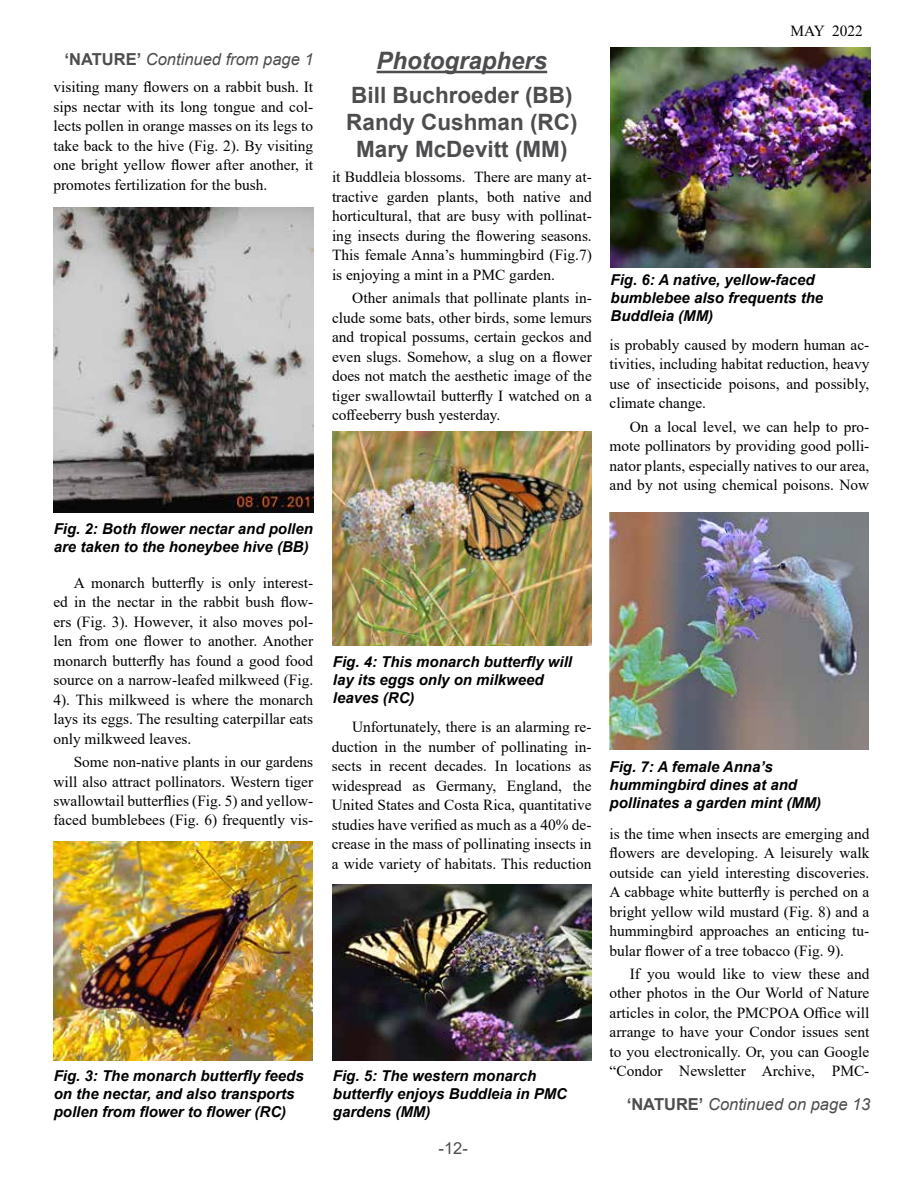
<style>
.page{position:relative;width:918px;height:1188px;background:#fff}
.page>*{position:absolute;margin:0;border:0;box-sizing:border-box;transform-origin:0 0}
.t1{font:italic 700 24px "Arial";color:#4d4d4f}
.t2{font:700 22.5px/27px "Arial";color:#4d4d4f;text-align:center}
.t3{font:italic 16.5px "Arial";color:#4d4d4f}
.t4{font:16.5px "Arial";color:#4d4d4f}
.t5{font:15.3px/19.5px "Times New Roman";color:#000;text-align:justify}
.t6{font:italic 700 15px/18px "Arial";color:#000}
.s1{font-weight:700;font-style:normal}
</style>
<div class="page">
<hr style="left:377px;top:71px;width:170px;height:2px;background:#4d4d4f">
<img style="left:53px;top:207px;width:260px;height:306px">
<img style="left:53px;top:841px;width:260px;height:220px">
<img style="left:332px;top:432px;width:260px;height:213px">
<img style="left:333px;top:884px;width:259px;height:177px">
<img style="left:611px;top:48px;width:259px;height:220px">
<img style="left:610px;top:513px;width:258px;height:236px">
<p class="t3" style="left:65px;top:49px;width:251px"><span class="s1">‘NATURE’</span> Continued from page 1</p>
<p class="t5" style="left:53px;top:77px;width:261px">visiting many flowers on a rabbit bush. It sips nectar with its long tongue and col&shy;lects pollen in orange masses on its legs to take back to the hive (Fig. 2). By visiting one bright yellow flower after another, it promotes fertilization for the bush.</p>
<p class="t6" style="left:54px;top:520px;width:261px">Fig. 2: Both flower nectar and pollen are taken to the honeybee hive (BB)</p>
<p class="t5" style="left:53px;top:572px;width:261px;text-indent:20px">A monarch butterfly is only interest&shy;ed in the nectar in the rabbit bush flow&shy;ers (Fig. 3). However, it also moves pol&shy;len from one flower to another. Another monarch butterfly has found a good food source on a narrow-leafed milkweed (Fig.<br>4). This milkweed is where the monarch lays its eggs. The resulting caterpillar eats only milkweed leaves.</p>
<p class="t5" style="left:53px;top:752px;width:261px;text-indent:20px">Some non-native plants in our gardens will also attract pollinators. Western tiger swallowtail butterflies (Fig. 5) and yellow&shy;faced bumblebees (Fig. 6) frequently vis-</p>
<p class="t6" style="left:54px;top:1067px;width:252px">Fig. 3: The monarch butterfly feeds on the nectar, and also transports pollen from flower to flower (RC)</p>
<h1 class="t1" style="left:377px;top:45px;width:172px">Photographers</h1>
<h2 class="t2" style="left:346px;top:82px;width:233px">Bill Buchroeder (BB)<br>Randy Cushman (RC)<br>Mary McDevitt (MM)</h2>
<p class="t5" style="left:332px;top:167px;width:261px">it Buddleia blossoms. There are many at&shy;tractive garden plants, both native and horticultural, that are busy with pollinat&shy;ing insects during the flowering seasons.<br>This female Anna’s hummingbird (Fig.7) is enjoying a mint in a PMC garden.</p>
<p class="t5" style="left:332px;top:288px;width:261px;text-indent:20px">Other animals that pollinate plants in&shy;clude some bats, other birds, some lemurs and tropical possums, certain geckos and even slugs. Somehow, a slug on a flower does not match the aesthetic image of the tiger swallowtail butterfly I watched on a coffeeberry bush yesterday.</p>
<p class="t5" style="left:791px;top:20px;width:74px">MAY 2022</p>
<p class="t6" style="left:611px;top:271px;width:214px">Fig. 6: A native, yellow-faced bumblebee also frequents the<br>Buddleia (MM)</p>
<p class="t5" style="left:610px;top:335px;width:261px">is probably caused by modern human ac&shy;tivities, including habitat reduction, heavy use of insecticide poisons, and possibly, climate change.</p>
<p class="t5" style="left:610px;top:416px;width:261px;text-indent:20px">On a local level, we can help to pro&shy;mote pollinators by providing good polli&shy;nator plants, especially natives to our area, and by not using chemical poisons. Now</p>
<p class="t6" style="left:333px;top:653px;width:241px">Fig. 4: This monarch butterfly will lay its eggs only on milkweed leaves (RC)</p>
<p class="t5" style="left:332px;top:717px;width:261px;text-indent:20px">Unfortunately, there is an alarming re&shy;duction in the number of pollinating in&shy;sects in recent decades. In locations as widespread as Germany, England, the United States and Costa Rica, quantitative studies have verified as much as a 40% de&shy;crease in the mass of pollinating insects in a wide variety of habitats. This reduction</p>
<p class="t6" style="left:333px;top:1067px;width:236px">Fig. 5: The western monarch butterfly enjoys Buddleia in PMC gardens (MM)</p>
<p class="t4" style="left:439px;top:1137px;width:31px">-12-</p>
<p class="t6" style="left:610px;top:758px;width:213px">Fig. 7: A female Anna’s hummingbird dines at and pollinates a garden mint (MM)</p>
<p class="t5" style="left:610px;top:823px;width:261px">is the time when insects are emerging and flowers are developing. A leisurely walk outside can yield interesting discoveries.<br>A cabbage white butterfly is perched on a bright yellow wild mustard (Fig. 8) and a hummingbird approaches an enticing tu&shy;bular flower of a tree tobacco (Fig. 9).</p>
<p class="t5" style="left:610px;top:964px;width:261px;text-indent:20px">If you would like to view these and other photos in the Our World of Nature articles in color, the PMCPOA Office will arrange to have your Condor issues sent to you electronically. Or, you can Google “Condor Newsletter Archive, PMC-</p>
<p class="t3" style="left:627px;top:1093px;width:245px"><span class="s1">‘NATURE’</span> Continued on page 13</p>
</div>
